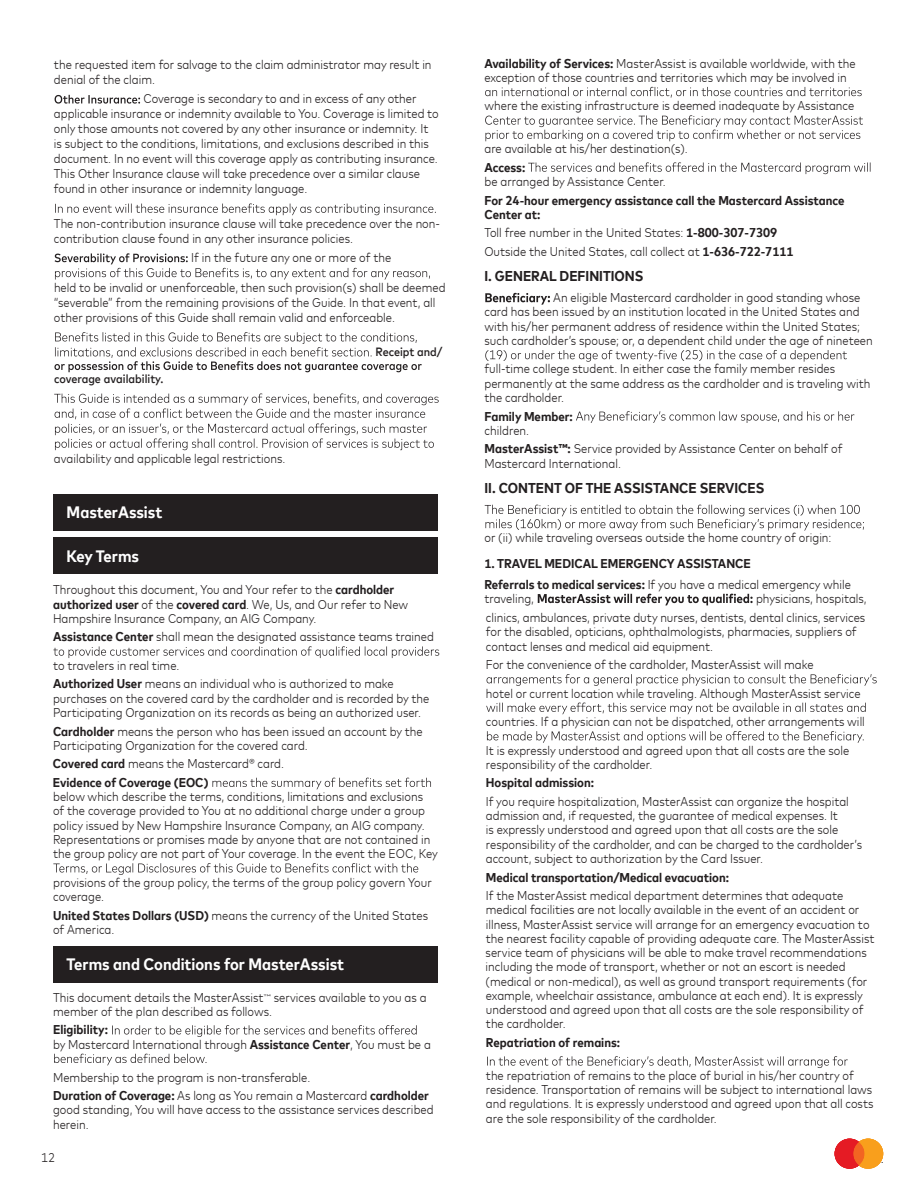
<style>
.page{position:relative;width:918px;height:1188px;background:#fff}
.page>*{position:absolute;margin:0;border:0;box-sizing:border-box;transform-origin:0 0}
.t1{font:700 16.5px "Mark For MC Narrow W00";color:#fff}
.t2{font:700 14.25px "Mark For MC Narrow W00";color:#231f20}
.t3{font:300 12.75px/14.2px "Mark For MC Narrow W00";color:#231f20}
.t4{font:700 12.75px/18.6px "Mark For MC Narrow W00";color:#231f20}
.t5{font:500 12px "Mark For MC Narrow W00";color:#231f20}
.s1{font-weight:700}
.s2{font-weight:300}
</style>
<div class="page">
<svg style="left:55px;top:95px;width:85px;height:9px"></svg>
<svg style="left:55px;top:203px;width:381px;height:12px"></svg>
<svg style="left:55px;top:253px;width:375px;height:27px"></svg>
<svg style="left:54px;top:332px;width:368px;height:40px"></svg>
<svg style="left:54px;top:393px;width:385px;height:57px"></svg>
<div style="left:53px;top:537px;width:384px;height:37px;background:#231f20"></div>
<div style="left:53px;top:494px;width:384px;height:37px;background:#231f20"></div>
<svg style="left:53px;top:646px;width:386px;height:12px"></svg>
<svg style="left:212px;top:778px;width:219px;height:11px"></svg>
<svg style="left:53px;top:863px;width:365px;height:12px"></svg>
<div style="left:53px;top:946px;width:384px;height:37px;background:#231f20"></div>
<svg style="left:112px;top:1025px;width:305px;height:12px"></svg>
<svg style="left:54px;top:1054px;width:153px;height:11px"></svg>
<svg style="left:485px;top:87px;width:377px;height:11px"></svg>
<svg style="left:485px;top:115px;width:378px;height:26px"></svg>
<svg style="left:528px;top:162px;width:343px;height:12px"></svg>
<svg style="left:485px;top:293px;width:65px;height:12px"></svg>
<svg style="left:485px;top:350px;width:362px;height:12px"></svg>
<svg style="left:576px;top:411px;width:278px;height:12px"></svg>
<svg style="left:485px;top:505px;width:379px;height:26px"></svg>
<svg style="left:538px;top:594px;width:215px;height:11px"></svg>
<svg style="left:487px;top:674px;width:390px;height:12px"></svg>
<svg style="left:486px;top:703px;width:380px;height:11px"></svg>
<svg style="left:487px;top:731px;width:377px;height:12px"></svg>
<svg style="left:487px;top:1056px;width:361px;height:12px"></svg>
<svg style="left:835px;top:1139px;width:48px;height:30px"></svg>
<p class="t3" style="left:54px;top:56px;width:379px;line-height:15px">the requested item for salvage to the claim administrator may result in denial of the claim.</p>
<p class="t3" style="left:54px;top:91px;width:387px;line-height:15px;text-indent:90px">Coverage is secondary to and in excess of any other applicable insurance or indemnity available to You. Coverage is limited to only those amounts not covered by any other insurance or indemnity. It is subject to the conditions, limitations, and exclusions described in this document. In no event will this coverage apply as contributing insurance.<br>This Other Insurance clause will take precedence over a similar clause found in other insurance or indemnity language.</p>
<p class="t3" style="left:54px;top:215px;width:388px;line-height:15px">The non-contribution insurance clause will take precedence over the non&shy;contribution clause found in any other insurance policies.</p>
<p class="t3" style="left:191px;top:250px;width:202px">If in the future any one or more of the</p>
<p class="t3" style="left:54px;top:279px;width:393px;line-height:15px">held to be invalid or unenforceable, then such provision(s) shall be deemed “severable” from the remaining provisions of the Guide. In that event, all other provisions of this Guide shall remain valid and enforceable.</p>
<p class="t5" style="left:376px;top:343px;width:68px">Receipt and/</p>
<p class="t5" style="left:54px;top:370px;width:111px">coverage availability.</p>
<p class="t3" style="left:54px;top:450px;width:233px">availability and applicable legal restrictions.</p>
<p class="t1" style="left:67px;top:500px;width:97px">MasterAssist</p>
<p class="t1" style="left:67px;top:543px;width:74px">Key Terms</p>
<p class="t3" style="left:53px;top:582px;width:357px">Throughout this document, You and Your refer to the <span class="s1">cardholder authorized user</span> of the <span class="s1">covered card</span>. We, Us, and Our refer to New<br>Hampshire Insurance Company, an AIG Company.</p>
<p class="t3" style="left:53px;top:629px;width:382px"><span class="s1">Assistance Center</span> shall mean the designated assistance teams trained</p>
<p class="t3" style="left:53px;top:655px;width:342px;line-height:18.6px">to travelers in real time.<br><span class="s1">Authorized User</span> means an individual who is authorized to make</p>
<p class="t3" style="left:53px;top:690px;width:378px">purchases on the covered card by the cardholder and is recorded by the<br>Participating Organization on its records as being an authorized user.</p>
<p class="t3" style="left:53px;top:723px;width:371px"><span class="s1">Cardholder</span> means the person who has been issued an account by the<br>Participating Organization for the covered card.</p>
<p class="t4" style="left:53px;top:753px;width:233px">Covered card <span class="s2">means the Mastercard® card.<br></span>Evidence of Coverage (EOC)</p>
<p class="t3" style="left:53px;top:789px;width:387px">below which describe the terms, conditions, limitations and exclusions<br>of the coverage provided to You at no additional charge under a group policy issued by New Hampshire Insurance Company, an AIG company.<br>Representations or promises made by anyone that are not contained in the group policy are not part of Your coverage. In the event the EOC, Key</p>
<p class="t3" style="left:53px;top:874px;width:380px">provisions of the group policy, the terms of the group policy govern Your coverage.</p>
<p class="t3" style="left:53px;top:907px;width:377px"><span class="s1">United States Dollars (USD)</span> means the currency of the United States of America.</p>
<p class="t1" style="left:67px;top:952px;width:279px">Terms and Conditions for MasterAssist</p>
<p class="t3" style="left:53px;top:989px;width:375px">This document details the MasterAssist<sup>™</sup> services available to you as a member of the plan described as follows.</p>
<p class="t3" style="left:53px;top:1022px;width:379px"><span class="s1">Eligibility:<br></span>by Mastercard International through <span class="s1">Assistance Center</span>, You must be a</p>
<p class="t3" style="left:53px;top:1067px;width:377px;line-height:18.6px">Membership to the program is non-transferable.<br><span class="s1">Duration of Coverage:</span> As long as You remain a Mastercard <span class="s1">cardholder</span></p>
<p class="t3" style="left:53px;top:1102px;width:382px">good standing, You will have access to the assistance services described herein.</p>
<p class="t3" style="left:41px;top:1150px;width:16px">12</p>
<p class="t3" style="left:484px;top:55px;width:373px"><span class="s1">Availability of Services:</span> MasterAssist is available worldwide, with the exception of those countries and territories which may be involved in</p>
<p class="t3" style="left:485px;top:98px;width:371px">where the existing infrastructure is deemed inadequate by Assistance</p>
<p class="t3" style="left:485px;top:141px;width:205px">are available at his/her destination(s).</p>
<p class="t4" style="left:484px;top:157px;width:42px">Access:</p>
<p class="t3" style="left:485px;top:173px;width:183px">be arranged by Assistance Center.</p>
<p class="t4" style="left:484px;top:192px;width:362px;line-height:14.2px">For 24-hour emergency assistance call the Mastercard Assistance<br>Center at:</p>
<p class="t3" style="left:484px;top:223px;width:311px;line-height:18.6px">Toll free number in the United States: <span class="s1">1-800-307-7309<br></span>Outside the United States, call collect at <span class="s1">1-636-722-7111</span></p>
<p class="t2" style="left:485px;top:265px;width:160px">I. GENERAL DEFINITIONS</p>
<p class="t3" style="left:484px;top:290px;width:390px;text-indent:69px">An eligible Mastercard cardholder in good standing whose card has been issued by an institution located in the United States and with his/her permanent address of residence within the United States; such cardholder’s spouse; or, a dependent child under the age of nineteen</p>
<p class="t3" style="left:484px;top:361px;width:388px">full-time college student. In either case the family member resides permanently at the same address as the cardholder and is traveling with the cardholder.</p>
<p class="t4" style="left:484px;top:406px;width:90px">Family Member:</p>
<p class="t3" style="left:485px;top:420px;width:360px;line-height:18.6px">children.<br><span class="s1">MasterAssist™:</span> Service provided by Assistance Center on behalf of</p>
<p class="t3" style="left:484px;top:455px;width:138px">Mastercard International.</p>
<p class="t2" style="left:485px;top:477px;width:282px">II. CONTENT OF THE ASSISTANCE SERVICES</p>
<p class="t3" style="left:485px;top:530px;width:349px">or (ii) while traveling overseas outside the home country of origin:</p>
<p class="t4" style="left:484px;top:552px;width:368px;line-height:21px">1. TRAVEL MEDICAL EMERGENCY ASSISTANCE<br>Referrals to medical services: <span class="s2">If you have a medical emergency while</span></p>
<p class="t3" style="left:484px;top:590px;width:51px">traveling,</p>
<p class="t3" style="left:486px;top:588px;width:382px;line-height:19px;text-align:right">physicians, hospitals,<br>clinics, ambulances, private duty nurses, dentists, dental clinics, services</p>
<p class="t3" style="left:486px;top:624px;width:372px">for the disabled, opticians, ophthalmologists, pharmacies, suppliers of contact lenses and medical aid equipment.</p>
<p class="t3" style="left:486px;top:657px;width:329px">For the convenience of the cardholder, MasterAssist will make</p>
<p class="t3" style="left:486px;top:685px;width:376px">hotel or current location while traveling. Although MasterAssist service</p>
<p class="t3" style="left:486px;top:714px;width:380px">countries. If a physician can not be dispatched, other arrangements will</p>
<p class="t3" style="left:486px;top:742px;width:365px">It is expressly understood and agreed upon that all costs are the sole responsibility of the cardholder.</p>
<p class="t4" style="left:486px;top:773px;width:110px">Hospital admission:</p>
<p class="t3" style="left:486px;top:793px;width:378px">If you require hospitalization, MasterAssist can organize the hospital admission and, if requested, the guarantee of medical expenses. It<br>is expressly understood and agreed upon that all costs are the sole responsibility of the cardholder, and can be charged to the cardholder’s account, subject to authorization by the Card Issuer.</p>
<p class="t4" style="left:486px;top:867px;width:245px">Medical transportation/Medical evacuation:</p>
<p class="t3" style="left:486px;top:888px;width:390px">If the MasterAssist medical department determines that adequate medical facilities are not locally available in the event of an accident or illness, MasterAssist service will arrange for an emergency evacuation to the nearest facility capable of providing adequate care. The MasterAssist service team of physicians will be able to make travel recommendations including the mode of transport, whether or not an escort is needed (medical or non-medical), as well as ground transport requirements (for example, wheelchair assistance, ambulance at each end). It is expressly understood and agreed upon that all costs are the sole responsibility of the cardholder.</p>
<p class="t4" style="left:486px;top:1032px;width:136px">Repatriation of remains:</p>
<p class="t3" style="left:486px;top:1067px;width:389px">the repatriation of remains to the place of burial in his/her country of residence. Transportation of remains will be subject to international laws and regulations. It is expressly understood and agreed upon that all costs are the sole responsibility of the cardholder.</p>
</div>
